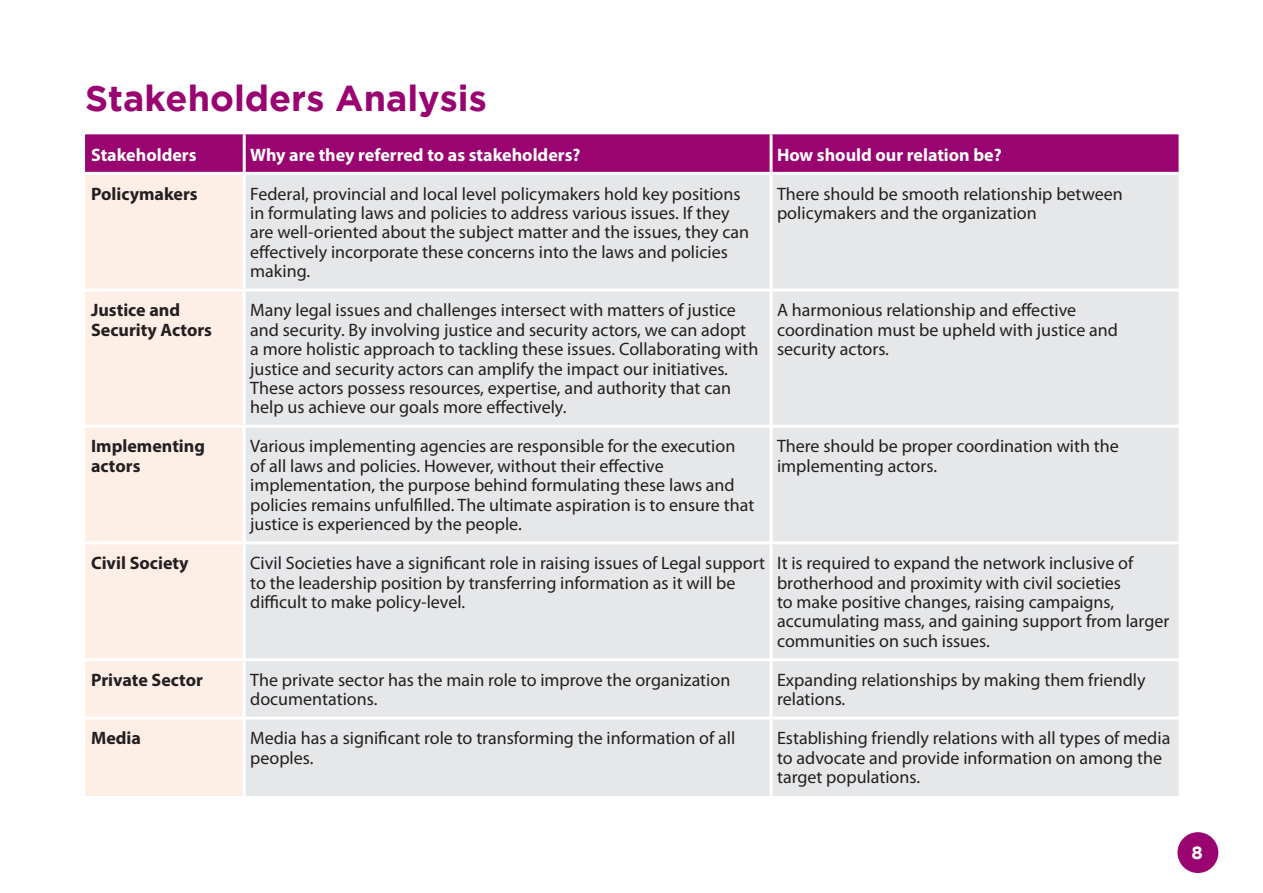
<style>
.page{position:relative;width:1263px;height:893px;background:#fff}
.page>*{position:absolute;margin:0;border:0;box-sizing:border-box;transform-origin:0 0}
.t1{font:700 36px "Gotham";color:#990471}
.t2{font:18px/19.5px "Myriad Pro";color:#231f20}
.t3{font:700 18px/19.5px "Myriad Pro";color:#231f20}
.t4{font:700 18px "Myriad Pro";color:#fff}
.t5{font:700 18px "Gotham";color:#fff}
</style>
<div class="page">
<div style="left:85px;top:134px;width:1093px;height:38px;background:#990471"></div>
<div style="left:85px;top:175px;width:158px;height:621px;background:#fdeee6"></div>
<div style="left:246px;top:175px;width:932px;height:621px;background:#e6e7e9"></div>
<hr style="left:243px;top:134px;width:3px;height:38px;background:#fff">
<hr style="left:769px;top:134px;width:3px;height:38px;background:#fff">
<hr style="left:769px;top:175px;width:3px;height:114px;background:#fff">
<hr style="left:85px;top:289px;width:159px;height:3px;background:#fff">
<hr style="left:244px;top:289px;width:527px;height:3px;background:#fff">
<hr style="left:771px;top:289px;width:407px;height:3px;background:#fff">
<hr style="left:769px;top:292px;width:3px;height:133px;background:#fff">
<hr style="left:85px;top:425px;width:159px;height:3px;background:#fff">
<hr style="left:244px;top:425px;width:527px;height:3px;background:#fff">
<hr style="left:771px;top:425px;width:407px;height:3px;background:#fff">
<hr style="left:769px;top:428px;width:3px;height:113px;background:#fff">
<hr style="left:85px;top:541px;width:159px;height:3px;background:#fff">
<hr style="left:244px;top:541px;width:527px;height:3px;background:#fff">
<hr style="left:771px;top:541px;width:407px;height:3px;background:#fff">
<hr style="left:769px;top:544px;width:3px;height:114px;background:#fff">
<hr style="left:85px;top:658px;width:159px;height:3px;background:#fff">
<hr style="left:244px;top:658px;width:527px;height:3px;background:#fff">
<hr style="left:771px;top:658px;width:407px;height:3px;background:#fff">
<hr style="left:769px;top:661px;width:3px;height:56px;background:#fff">
<hr style="left:85px;top:717px;width:159px;height:3px;background:#fff">
<hr style="left:244px;top:717px;width:527px;height:3px;background:#fff">
<hr style="left:771px;top:717px;width:407px;height:3px;background:#fff">
<hr style="left:769px;top:720px;width:3px;height:76px;background:#fff">
<div style="left:1177px;top:832px;width:41px;height:41px;background:#990471;border-radius:50%"></div>
<p class="t1" style="left:85px;top:78px;width:403px">Stakeholders Analysis</p>
<p class="t4" style="left:91px;top:143px;width:107px">Stakeholders</p>
<p class="t4" style="left:250px;top:143px;width:332px">Why are they referred to as stakeholders?</p>
<p class="t4" style="left:777px;top:143px;width:226px">How should our relation be?</p>
<p class="t3" style="left:91px;top:183px;width:108px">Policymakers</p>
<p class="t2" style="left:250px;top:184px;width:500px">Federal, provincial and local level policymakers hold key positions in formulating laws and policies to address various issues. If they are well-oriented about the subject matter and the issues, they can effectively incorporate these concerns into the laws and policies making.</p>
<p class="t2" style="left:777px;top:184px;width:347px">There should be smooth relationship between policymakers and the organization</p>
<p class="t3" style="left:91px;top:300px;width:122px">Justice and<br>Security Actors</p>
<p class="t2" style="left:250px;top:300px;width:510px">Many legal issues and challenges intersect with matters of justice and security. By involving justice and security actors, we can adopt a more holistic approach to tackling these issues. Collaborating with justice and security actors can amplify the impact our initiatives.<br>These actors possess resources, expertise, and authority that can help us achieve our goals more effectively.</p>
<p class="t2" style="left:777px;top:300px;width:342px">A harmonious relationship and effective coordination must be upheld with justice and security actors.</p>
<p class="t3" style="left:91px;top:436px;width:115px">Implementing actors</p>
<p class="t2" style="left:250px;top:436px;width:506px">Various implementing agencies are responsible for the execution of all laws and policies. However, without their effective implementation, the purpose behind formulating these laws and policies remains unfulfilled. The ultimate aspiration is to ensure that justice is experienced by the people.</p>
<p class="t2" style="left:777px;top:436px;width:343px">There should be proper coordination with the implementing actors.</p>
<p class="t3" style="left:91px;top:553px;width:99px">Civil Society</p>
<p class="t2" style="left:250px;top:553px;width:516px">Civil Societies have a significant role in raising issues of Legal support to the leadership position by transferring information as it will be difficult to make policy-level.</p>
<p class="t2" style="left:777px;top:553px;width:394px">It is required to expand the network inclusive of brotherhood and proximity with civil societies<br>to make positive changes, raising campaigns, accumulating mass, and gaining support from larger communities on such issues.</p>
<p class="t3" style="left:91px;top:669px;width:113px">Private Sector</p>
<p class="t2" style="left:250px;top:670px;width:482px">The private sector has the main role to improve the organization documentations.</p>
<p class="t2" style="left:777px;top:670px;width:370px">Expanding relationships by making them friendly relations.</p>
<p class="t3" style="left:91px;top:728px;width:51px">Media</p>
<p class="t2" style="left:250px;top:728px;width:487px">Media has a significant role to transforming the information of all peoples.</p>
<p class="t2" style="left:777px;top:728px;width:395px">Establishing friendly relations with all types of media to advocate and provide information on among the target populations.</p>
<p class="t5" style="left:1191px;top:843px;width:13px">8</p>
</div>
